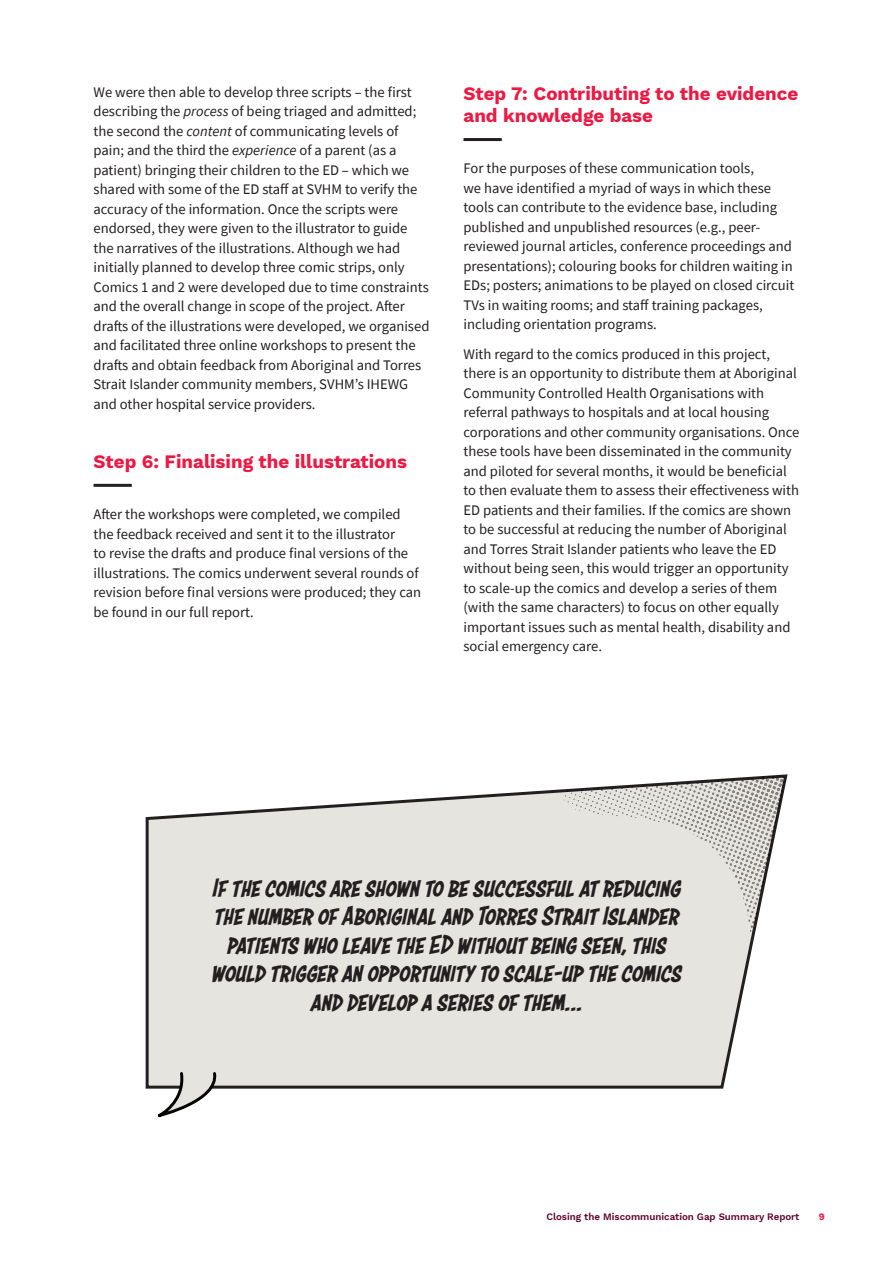
<style>
.page{position:relative;width:893px;height:1263px;background:#fff}
.page>*{position:absolute;margin:0;border:0;box-sizing:border-box;transform-origin:0 0}
.Pull_quote__full-wid{font:italic 28.5px/28.5px "Astounder Squared BB";letter-spacing:-.005em;color:#231f20;text-align:center}
.Subhead_1{font:700 18.75px/22.5px "Work Sans";color:#ed1943}
.Body_copy_9_75_13pt{font:14.7px/19.5px "Source Sans Pro";color:#231f20}
.t1{font:600 9.75px "Work Sans";color:#630630}
.t2{font:700 9.75px "Work Sans";color:#ed1943}
.s1{font-style:italic}
</style>
<div class="page">
<svg style="left:145px;top:789px;width:605px;height:300px;background:#e2e0db"></svg>
<svg style="left:156px;top:1070px;width:63px;height:47px"></svg>
<svg style="left:562px;top:774px;width:226px;height:183px;background:#dddbd7"></svg>
<hr style="left:94px;top:484px;width:38px;height:3px;background:#231f20">
<hr style="left:463px;top:138px;width:39px;height:3px;background:#231f20">
<p class="Body_copy_9_75_13pt" style="left:94px;top:82px;width:337px">We were then able to develop three scripts – the first describing the <span class="s1">process</span> of being triaged and admitted; the second the <span class="s1">content</span> of communicating levels of pain; and the third the <span class="s1">experience</span> of a parent (as a patient) bringing their children to the ED – which we shared with some of the ED staff at SVHM to verify the accuracy of the information. Once the scripts were endorsed, they were given to the illustrator to guide the narratives of the illustrations. Although we had initially planned to develop three comic strips, only Comics 1 and 2 were developed due to time constraints and the overall change in scope of the project. After drafts of the illustrations were developed, we organised and facilitated three online workshops to present the drafts and obtain feedback from Aboriginal and Torres Strait Islander community members, SVHM’s IHEWG and other hospital service providers.</p>
<p class="Subhead_1" style="left:94px;top:450px;width:315px">Step 6: Finalising the illustrations</p>
<p class="Body_copy_9_75_13pt" style="left:94px;top:504px;width:329px">After the workshops were completed, we compiled the feedback received and sent it to the illustrator<br>to revise the drafts and produce final versions of the illustrations. The comics underwent several rounds of revision before final versions were produced; they can be found in our full report.</p>
<p class="Subhead_1" style="left:463px;top:81px;width:336px">Step 7: Contributing to the evidence and knowledge base</p>
<p class="Body_copy_9_75_13pt" style="left:463px;top:159px;width:332px">For the purposes of these communication tools,<br>we have identified a myriad of ways in which these tools can contribute to the evidence base, including published and unpublished resources (e.g., peer&shy;reviewed journal articles, conference proceedings and presentations); colouring books for children waiting in EDs; posters; animations to be played on closed circuit TVs in waiting rooms; and staff training packages, including orientation programs.</p>
<p class="Body_copy_9_75_13pt" style="left:463px;top:344px;width:337px">With regard to the comics produced in this project, there is an opportunity to distribute them at Aboriginal Community Controlled Health Organisations with referral pathways to hospitals and at local housing corporations and other community organisations. Once these tools have been disseminated in the community and piloted for several months, it would be beneficial to then evaluate them to assess their effectiveness with ED patients and their families. If the comics are shown to be successful at reducing the number of Aboriginal and Torres Strait Islander patients who leave the ED without being seen, this would trigger an opportunity to scale-up the comics and develop a series of them (with the same characters) to focus on other equally important issues such as mental health, disability and social emergency care.</p>
<p class="Pull_quote__full-wid" style="left:211px;top:873px;width:472px">If the comics are shown to be successful at reducing the number of Aboriginal and Torres Strait Islander patients who leave the ED without being seen, this would trigger an opportunity to scale-up the comics and develop a series of them...</p>
<p class="t1" style="left:546px;top:1210px;width:255px">Closing the Miscommunication Gap Summary Report</p>
<p class="t2" style="left:819px;top:1210px;width:8px">9</p>
</div>
